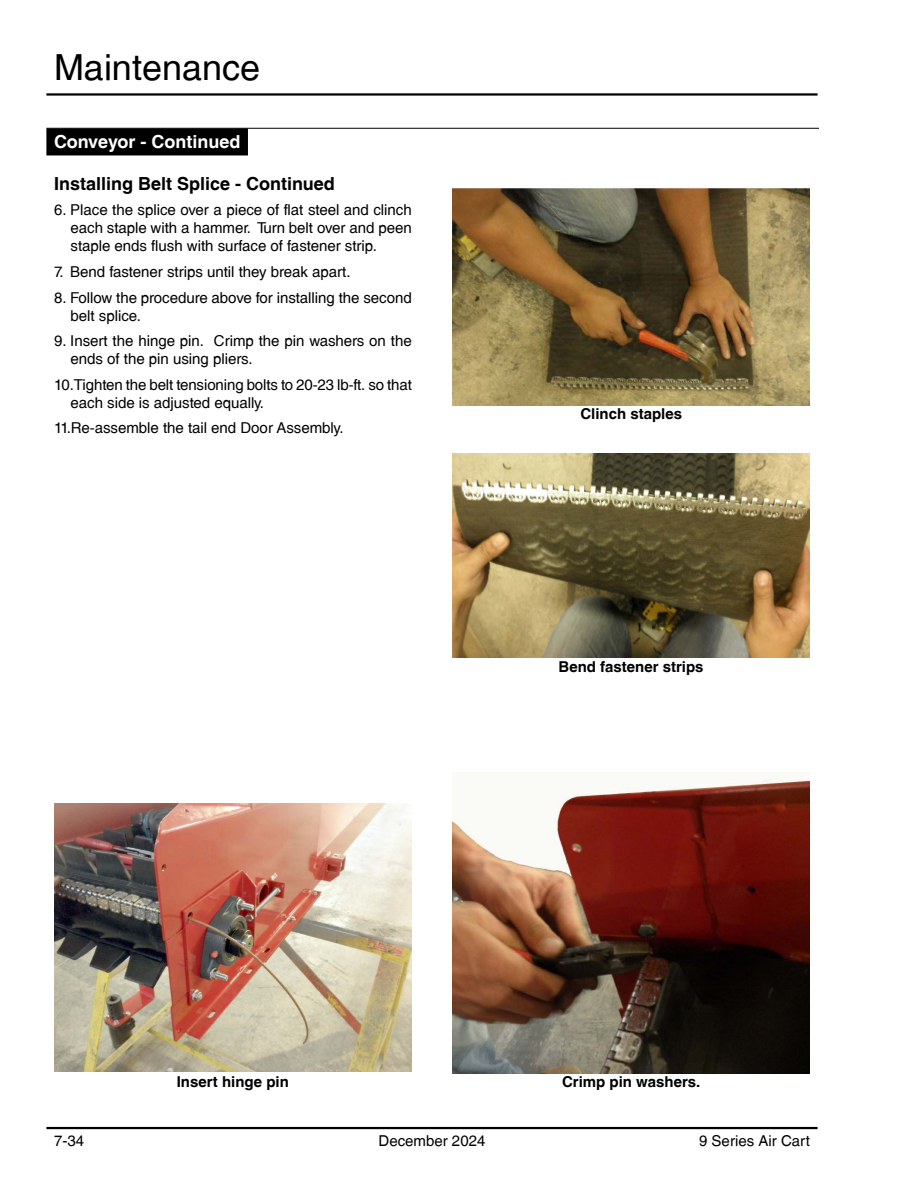
<style>
.page{position:relative;width:918px;height:1188px;background:#fff}
.page>*{position:absolute;margin:0;border:0;box-sizing:border-box;transform-origin:0 0}
.t1{font:36px "Helvetica LT";color:#000}
.t2{font:700 18px "Helvetica LT";color:#000}
.t3{font:700 18px "Helvetica LT";color:#fff}
.t4{font:15px/18px "Helvetica LTCYR";color:#000}
.t5{font:700 15px "Helvetica LT";color:#000}
.t6{font:15px "Helvetica LT";color:#000}
</style>
<div class="page">
<hr style="left:46px;top:93px;width:772px;height:3px;background:#000">
<hr style="left:46px;top:1127px;width:772px;height:2px;background:#000">
<hr style="left:46px;top:128px;width:773px;height:1px;background:#000">
<div style="left:46px;top:128px;width:202px;height:27px;background:#000"></div>
<img style="left:452px;top:186px;width:358px;height:219px">
<img style="left:452px;top:453px;width:358px;height:205px">
<img style="left:54px;top:804px;width:358px;height:268px">
<img style="left:452px;top:779px;width:358px;height:294px">
<h1 class="t1" style="left:54px;top:46px;width:208px">Maintenance</h1>
<p class="t3" style="left:54px;top:131px;width:188px">Conveyor - Continued</p>
<p class="t2" style="left:54px;top:173px;width:282px">Installing Belt Splice - Continued</p>
<p class="t4" style="left:70px;top:201px;width:343px;text-align:justify;text-indent:-16px">6. Place the splice over a piece of flat steel and clinch each staple with a hammer. Turn belt over and peen staple ends flush with surface of fastener strip.</p>
<p class="t4" style="left:54px;top:263px;width:298px">7. Bend fastener strips until they break apart.</p>
<p class="t4" style="left:70px;top:288px;width:343px;text-indent:-16px">8. Follow the procedure above for installing the second belt splice.</p>
<p class="t4" style="left:70px;top:332px;width:343px;text-indent:-16px">9. Insert the hinge pin. Crimp the pin washers on the ends of the pin using pliers.</p>
<p class="t4" style="left:70px;top:375px;width:343px;text-indent:-16px">10.Tighten the belt tensioning bolts to 20-23 lb-ft. so that each side is adjusted equally.</p>
<p class="t4" style="left:54px;top:419px;width:291px">11.Re-assemble the tail end Door Assembly.</p>
<p class="t5" style="left:580px;top:405px;width:103px">Clinch staples</p>
<p class="t5" style="left:559px;top:658px;width:147px">Bend fastener strips</p>
<p class="t5" style="left:177px;top:1072px;width:114px">Insert hinge pin</p>
<p class="t5" style="left:562px;top:1072px;width:140px">Crimp pin washers.</p>
<p class="t6" style="left:54px;top:1132px;width:32px">7-34</p>
<p class="t6" style="left:379px;top:1132px;width:108px">December 2024</p>
<p class="t6" style="left:699px;top:1132px;width:112px">9 Series Air Cart</p>
</div>
